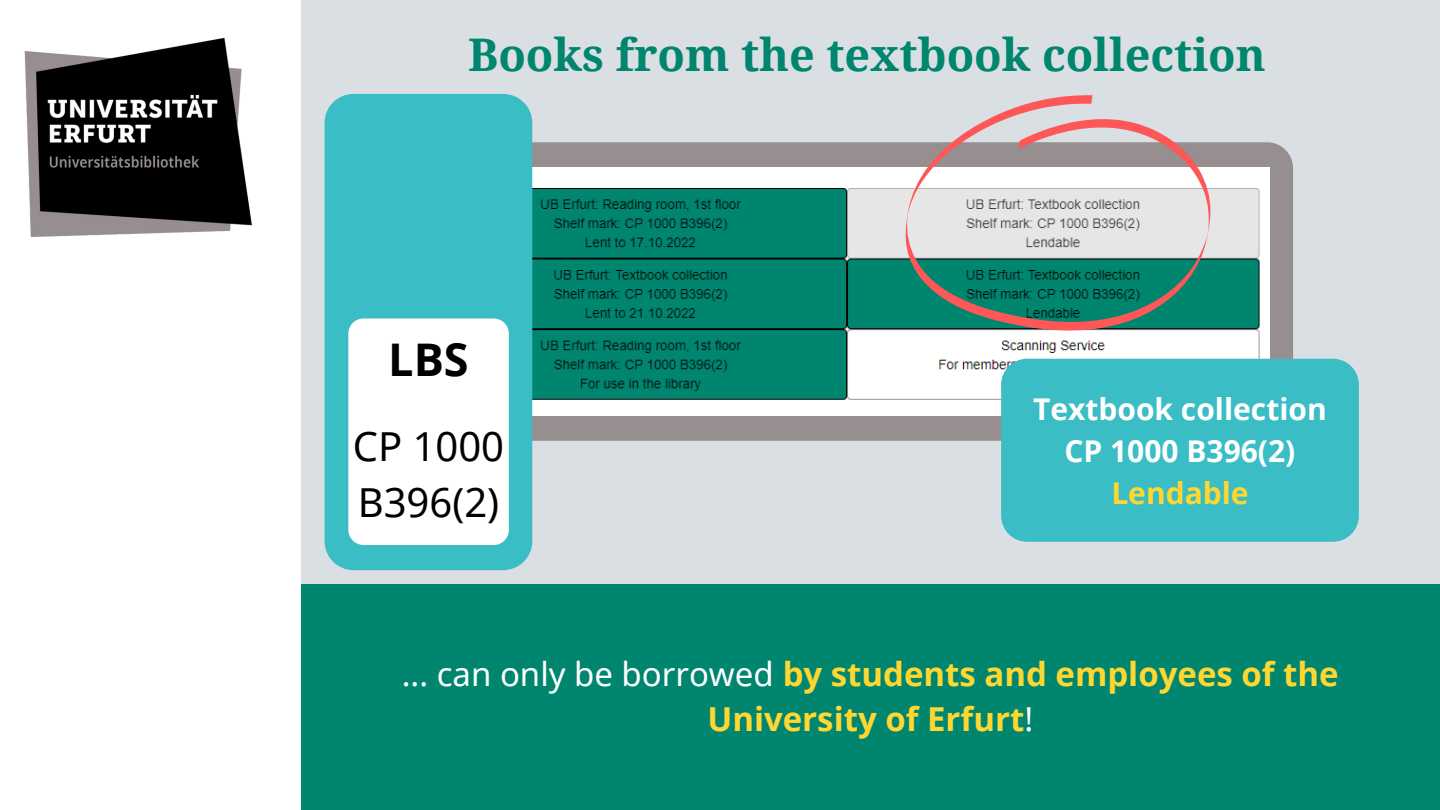
<style>
.page{position:relative;width:1440px;height:810px;background:#fff}
.page>*{position:absolute;margin:0;border:0;box-sizing:border-box;transform-origin:0 0}
.t1{font:700 45px "Noto Serif";color:#00856f}
.t2{font:700 45px "Noto Sans";color:#000}
.t3{font:40px/55.5px "Noto Sans";color:#000}
.t4{font:700 33px/45.8px "Noto Sans";color:#ffd731;text-align:center}
.t5{font:700 30px/42px "Noto Sans";color:#fff;text-align:center}
.t6{font:700 30px "Noto Sans";color:#ffd731}
.s1{font-weight:400;color:#fff}
</style>
<div class="page">
<img style="left:301px;top:0;width:1139px;height:810px">
<img style="left:24px;top:37px;width:228px;height:201px">
<div style="left:376px;top:142px;width:917px;height:299px;background:#978e8f;border-radius:26px"></div>
<img style="left:532px;top:168px;width:738px;height:248px">
<div style="left:325px;top:94px;width:207px;height:476px;background:#3abdc4;border-radius:29px"></div>
<div style="left:348px;top:318px;width:161px;height:227px;background:#fff;border-radius:15px"></div>
<svg style="left:904px;top:95px;width:306px;height:237px;background:#9fb3af"></svg>
<div style="left:1001px;top:359px;width:358px;height:183px;background:#3abdc4;border-radius:26px"></div>
<h1 class="t1" style="left:468px;top:23px;width:799px">Books from the textbook collection</h1>
<h1 class="t2" style="left:388px;top:328px;width:82px">LBS</h1>
<p class="t3" style="left:353px;top:418px;width:153px">CP 1000<br>B396(2)</p>
<p class="t5" style="left:1033px;top:387px;width:295px">Textbook collection<br>CP 1000 B396(2)</p>
<p class="t6" style="left:1111px;top:471px;width:139px">Lendable</p>
<p class="t4" style="left:402px;top:650px;width:938px"><span class="s1">... can only be borrowed</span> by students and employees of the<br>University of Erfurt<span class="s1">!</span></p>
</div>
